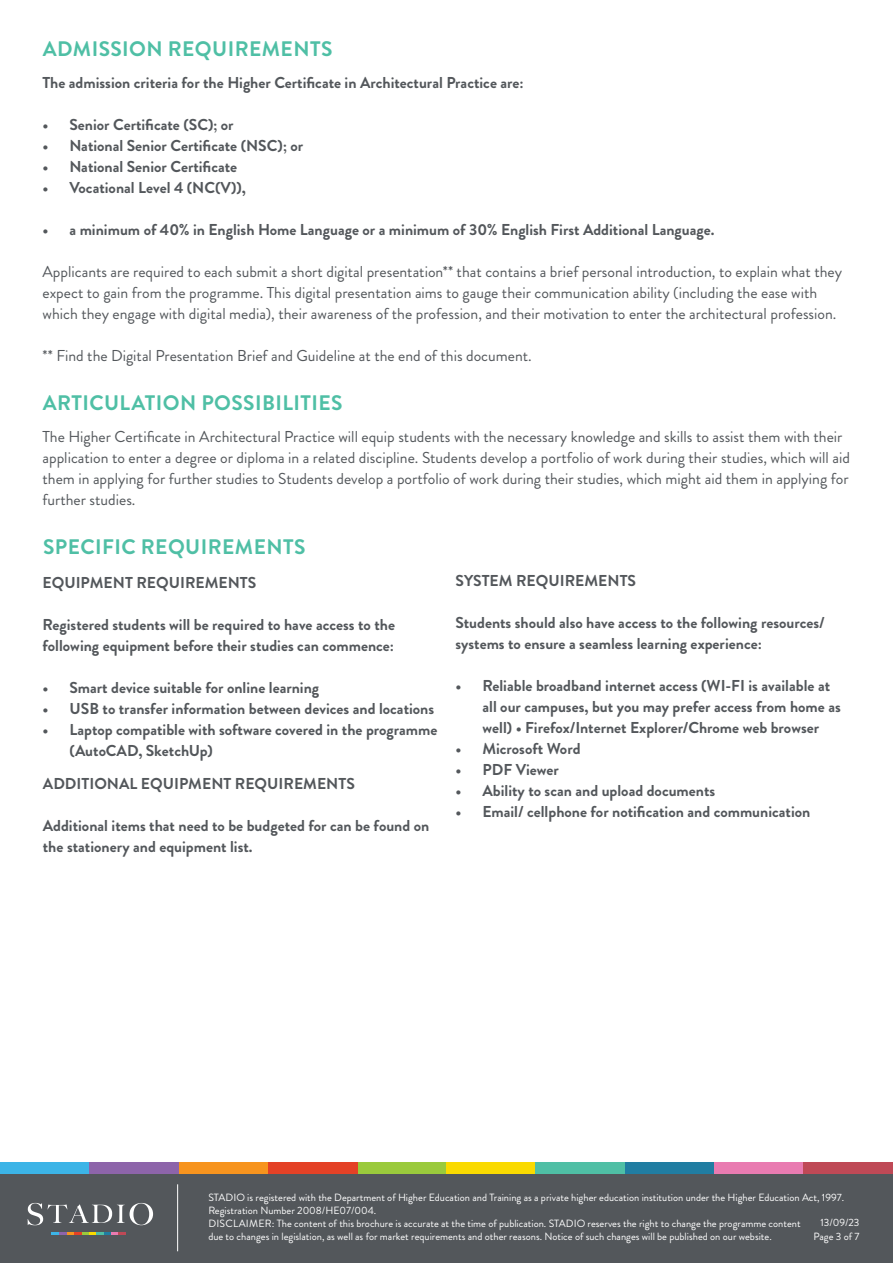
<style>
.page{position:relative;width:893px;height:1263px;background:#fff}
.page>*{position:absolute;margin:0;border:0;box-sizing:border-box;transform-origin:0 0}
.t1{font:700 21px "Brandon Grotesque";letter-spacing:.02em;color:#4fbfa5}
.t2{font:700 15.75px/21px "Brandon Grotesque";color:#53575b}
.t3{font:15.75px/21px "Brandon Grotesque";color:#53575b}
.t4{font:10.5px/12.8px "Brandon Grotesque";color:#fff}
</style>
<div class="page">
<div style="left:0;top:1172px;width:893px;height:91px;background:#53575b"></div>
<hr style="left:177px;top:1184px;width:1px;height:67px;background:#fff">
<svg style="left:28px;top:1203px;width:125px;height:22px"></svg>
<svg style="left:52px;top:1232px;width:74px;height:3px"></svg>
<div style="left:357px;top:1163px;width:89px;height:11px;background:#9aca3c"></div>
<div style="left:179px;top:1163px;width:89px;height:11px;background:#f7941e"></div>
<div style="left:625px;top:1163px;width:89px;height:11px;background:#207da2"></div>
<div style="left:0;top:1163px;width:89px;height:11px;background:#3cb4e7"></div>
<div style="left:89px;top:1163px;width:90px;height:11px;background:#8d64aa"></div>
<div style="left:268px;top:1163px;width:89px;height:11px;background:#e44126"></div>
<div style="left:446px;top:1163px;width:90px;height:11px;background:#fada00"></div>
<div style="left:536px;top:1163px;width:89px;height:11px;background:#4fbfa5"></div>
<div style="left:714px;top:1163px;width:90px;height:11px;background:#e97bb1"></div>
<div style="left:804px;top:1163px;width:89px;height:11px;background:#bf4956"></div>
<h1 class="t1" style="left:43px;top:34px;width:291px">ADMISSION REQUIREMENTS</h1>
<p class="t2" style="left:43px;top:72px;width:483px">The admission criteria for the Higher Certificate in Architectural Practice are:</p>
<p class="t2" style="left:43px;top:114px;width:193px">• Senior Certificate (SC); or</p>
<p class="t2" style="left:43px;top:135px;width:262px">• National Senior Certificate (NSC); or</p>
<p class="t2" style="left:43px;top:156px;width:196px">• National Senior Certificate</p>
<p class="t2" style="left:43px;top:177px;width:205px">• Vocational Level 4 (NC(V)),</p>
<p class="t2" style="left:43px;top:219px;width:673px">• a minimum of 40% in English Home Language or a minimum of 30% English First Additional Language.</p>
<p class="t3" style="left:43px;top:261px;width:801px">Applicants are required to each submit a short digital presentation** that contains a brief personal introduction, to explain what they expect to gain from the programme. This digital presentation aims to gauge their communication ability (including the ease with which they engage with digital media), their awareness of the profession, and their motivation to enter the architectural profession.</p>
<p class="t3" style="left:43px;top:345px;width:491px">** Find the Digital Presentation Brief and Guideline at the end of this document.</p>
<h1 class="t1" style="left:43px;top:388px;width:301px">ARTICULATION POSSIBILITIES</h1>
<p class="t3" style="left:43px;top:426px;width:809px">The Higher Certificate in Architectural Practice will equip students with the necessary knowledge and skills to assist them with their application to enter a degree or diploma in a related discipline. Students develop a portfolio of work during their studies, which will aid them in applying for further studies to Students develop a portfolio of work during their studies, which might aid them in applying for further studies.</p>
<h1 class="t1" style="left:43px;top:532px;width:264px">SPECIFIC REQUIREMENTS</h1>
<p class="t2" style="left:43px;top:572px;width:215px">EQUIPMENT REQUIREMENTS</p>
<p class="t2" style="left:43px;top:614px;width:354px">Registered students will be required to have access to the following equipment before their studies can commence:</p>
<p class="t2" style="left:43px;top:677px;width:278px">• Smart device suitable for online learning</p>
<p class="t2" style="left:43px;top:698px;width:393px">• USB to transfer information between devices and locations</p>
<p class="t2" style="left:70px;top:719px;width:369px;text-indent:-27px">• Laptop compatible with software covered in the programme (AutoCAD, SketchUp)</p>
<p class="t2" style="left:43px;top:773px;width:313px">ADDITIONAL EQUIPMENT REQUIREMENTS</p>
<p class="t2" style="left:43px;top:815px;width:388px">Additional items that need to be budgeted for can be found on the stationery and equipment list.</p>
<p class="t2" style="left:455px;top:570px;width:182px">SYSTEM REQUIREMENTS</p>
<p class="t2" style="left:455px;top:612px;width:371px">Students should also have access to the following resources/ systems to ensure a seamless learning experience:</p>
<p class="t2" style="left:482px;top:675px;width:360px;text-indent:-27px">• Reliable broadband internet access (WI-FI is available at all our campuses, but you may prefer access from home as well) • Firefox/Internet Explorer/Chrome web browser</p>
<p class="t2" style="left:455px;top:738px;width:127px">• Microsoft Word</p>
<p class="t2" style="left:455px;top:759px;width:105px">• PDF Viewer</p>
<p class="t2" style="left:455px;top:780px;width:261px">• Ability to scan and upload documents</p>
<p class="t2" style="left:455px;top:801px;width:356px">• Email/ cellphone for notification and communication</p>
<p class="t4" style="left:208px;top:1191px;width:637px">STADIO is registered with the Department of Higher Education and Training as a private higher education institution under the Higher Education Act, 1997.<br>Registration Number 2008/HE07/004.<br>DISCLAIMER: The content of this brochure is accurate at the time of publication. STADIO reserves the right to change the programme content<br>due to changes in legislation, as well as for market requirements and other reasons. Notice of such changes will be published on our website.</p>
<p class="t4" style="left:813px;top:1216px;width:47px;line-height:13.5px;text-align:right">13/09/23<br>Page 3 of 7</p>
</div>
